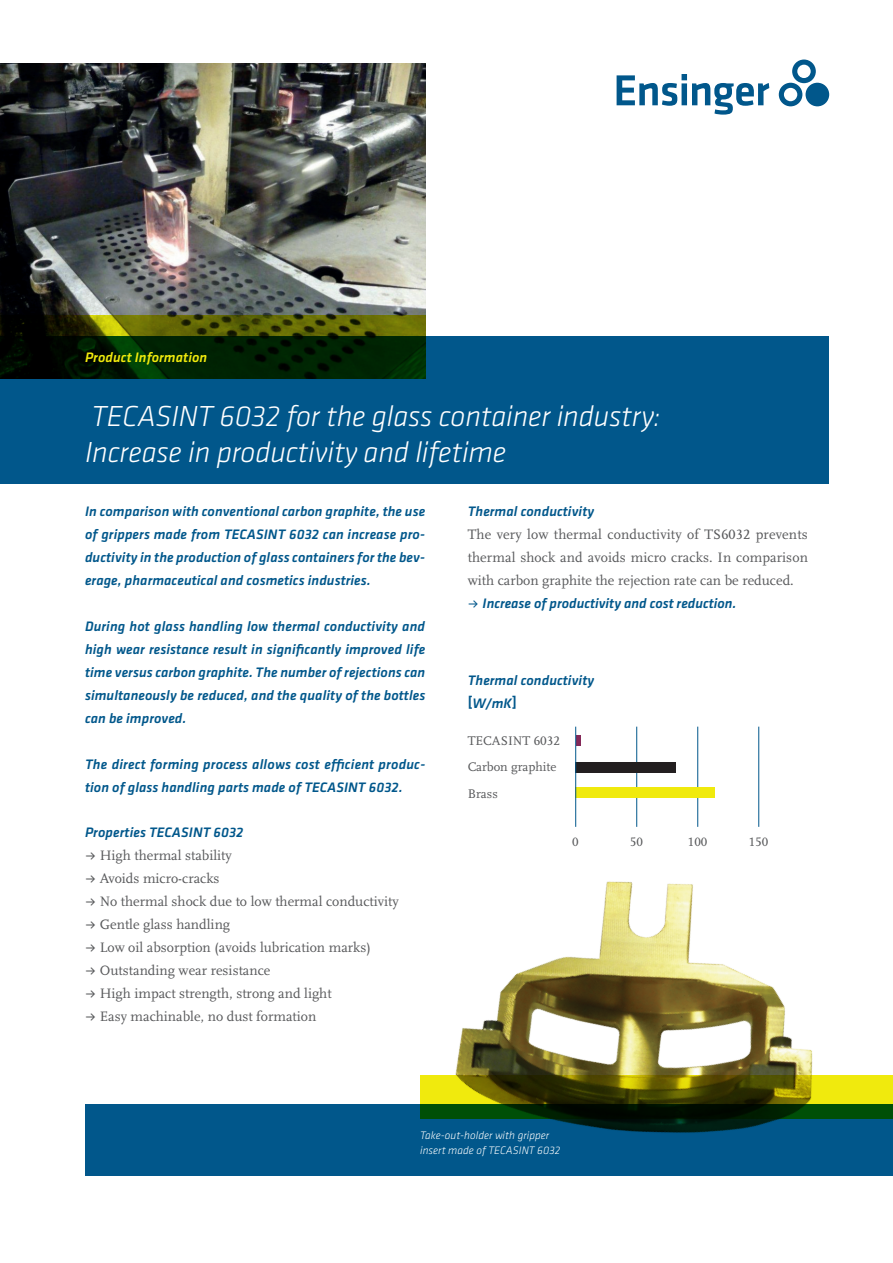
<style>
.page{position:relative;width:893px;height:1263px;background:#fff}
.page>*{position:absolute;margin:0;border:0;box-sizing:border-box;transform-origin:0 0}
.t1{font:italic 300 30px/36px "Klavika";letter-spacing:-.005em;color:#fff}
.t2{font:italic 500 14.25px/23px "Klavika";letter-spacing:.005em;color:#01578b;text-align:justify}
.t3{font:14.25px/23px "Scala Pro";color:#57585a}
.t4{font:italic 500 14.25px "Klavika";letter-spacing:.005em;color:#f0ea0d}
.t5{font:13.05px/26.5px "Scala Pro";color:#57585a}
.t6{font:12.75px "Scala Pro";letter-spacing:.005em;color:#57585a}
.t7{font:italic 300 11.25px/15px "Klavika";letter-spacing:.005em;color:#fff}
.s1{font-family:"Klavika";font-size:15px}
.s2{font-weight:400;font-style:normal;font-size:15px}
.s3{font-style:normal}
</style>
<div class="page">
<img style="left:0;top:63px;width:425px;height:252px">
<img style="left:413px;top:881px;width:400px;height:224px">
<hr style="left:636px;top:727px;width:1px;height:100px;background:#01578b">
<hr style="left:697px;top:727px;width:1px;height:100px;background:#01578b">
<hr style="left:758px;top:727px;width:1px;height:100px;background:#01578b">
<svg style="left:576px;top:735px;width:4px;height:11px"></svg>
<div style="left:576px;top:762px;width:100px;height:10px;background:#231f20"></div>
<div style="left:576px;top:787px;width:139px;height:11px;background:#f0ea0d"></div>
<hr style="left:575px;top:727px;width:1px;height:100px;background:#01578b">
<div style="left:0;top:336px;width:829px;height:147px;background:#01578b"></div>
<svg style="left:617px;top:74px;width:152px;height:41px"></svg>
<div style="left:805px;top:83px;width:24px;height:23px;background:#01578b;border-radius:50%"></div>
<svg style="left:779px;top:60px;width:37px;height:46px"></svg>
<svg style="left:0;top:315px;width:425px;height:63px;background:#1b2f02"></svg>
<div style="left:85px;top:1105px;width:808px;height:71px;background:#01578b"></div>
<svg style="left:420px;top:1075px;width:473px;height:44px;background:#545f04"></svg>
<p class="t4" style="left:85px;top:347px;width:124px">Product Information</p>
<h1 class="t1" style="left:85px;top:398px;width:577px">TECASINT 6032 for the glass container industry:<br>Increase in productivity and lifetime</h1>
<p class="t2" style="left:85px;top:500px;width:342px">In comparison with conventional carbon graphite, the use of grippers made from TECASINT 6032 can increase pro&shy;ductivity in the production of glass containers for the bev&shy;erage, pharmaceutical and cosmetics industries.</p>
<p class="t2" style="left:85px;top:614px;width:342px">During hot glass handling low thermal conductivity and high wear resistance result in significantly improved life time versus carbon graphite. The number of rejections can simultaneously be reduced, and the quality of the bottles can be improved.</p>
<p class="t2" style="left:85px;top:752px;width:342px">The direct forming process allows cost efficient produc&shy;tion of glass handling parts made of TECASINT 6032.</p>
<p class="t2" style="left:85px;top:821px;width:160px">Properties TECASINT 6032</p>
<p class="t3" style="left:85px;top:844px;width:315px"><span class="s1">ˌ</span> High thermal stability<br><span class="s1">ˌ</span> Avoids micro-cracks<br><span class="s1">ˌ</span> No thermal shock due to low thermal conductivity <span class="s1">ˌ</span> Gentle glass handling<br><span class="s1">ˌ</span> Low oil absorption (avoids lubrication marks)<br><span class="s1">ˌ</span> Outstanding wear resistance<br><span class="s1">ˌ</span> High impact strength, strong and light<br><span class="s1">ˌ</span> Easy machinable, no dust formation</p>
<p class="t2" style="left:468px;top:500px;width:128px">Thermal conductivity</p>
<p class="t3" style="left:468px;top:523px;width:342px;text-align:justify">The very low thermal conductivity of TS6032 prevents thermal shock and avoids micro cracks. In comparison with carbon graphite the rejection rate can be reduced.</p>
<p class="t2" style="left:468px;top:592px;width:270px"><span class="s2">ˌ</span> Increase of productivity and cost reduction.</p>
<p class="t2" style="left:468px;top:668px;width:128px;line-height:23.7px">Thermal conductivity <span class="s3">[</span>W/mK<span class="s3">]</span></p>
<p class="t5" style="left:468px;top:727px;width:94px">TECASINT 6032<br>Carbon graphite<br>Brass</p>
<p class="t6" style="left:572px;top:834px;width:8px">0</p>
<p class="t6" style="left:630px;top:834px;width:14px">50</p>
<p class="t6" style="left:688px;top:834px;width:21px">100</p>
<p class="t6" style="left:749px;top:834px;width:21px">150</p>
<p class="t7" style="left:420px;top:1127px;width:142px">Take-out-holder with gripper insert made of TECASINT 6032</p>
</div>
